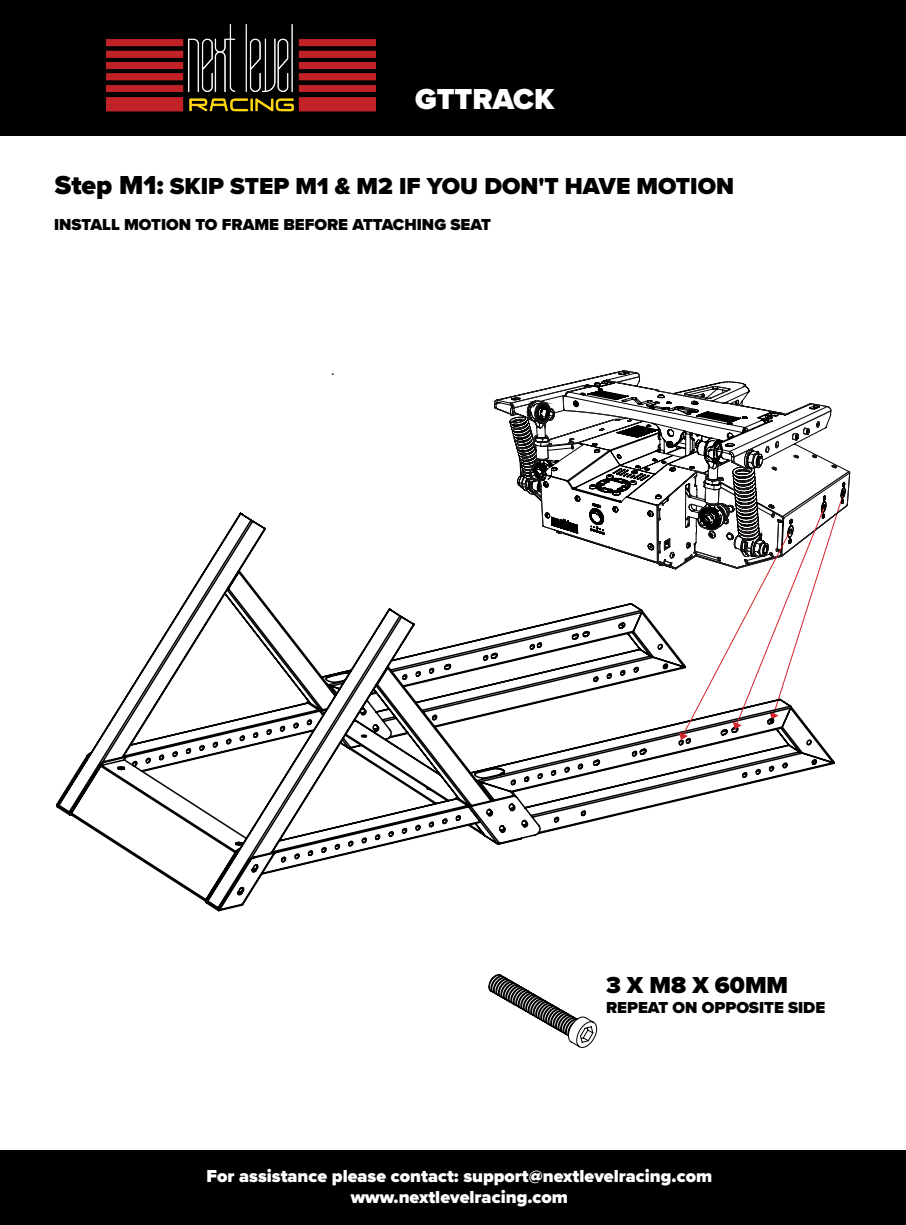
<style>
.page{position:relative;width:906px;height:1225px;background:#fff}
.page>*{position:absolute;margin:0;border:0;box-sizing:border-box;transform-origin:0 0}
.t1{font:900 30px "Proxima Nova";color:#fff}
.t2{font:900 24px "Proxima Nova";color:#000}
.t3{font:900 18px/21.6px "Proxima Nova";color:#fff;text-align:center}
.t4{font:900 16.5px "Proxima Nova";color:#000}
.s1{font-size:27px}
</style>
<div class="page">
<div style="left:0;top:0;width:906px;height:136px;background:#000"></div>
<img style="left:106px;top:24px;width:269px;height:88px">
<div style="left:0;top:1149px;width:906px;height:76px;background:#000"></div>
<svg style="left:488px;top:974px;width:109px;height:74px"></svg>
<svg style="left:56px;top:372px;width:780px;height:540px"></svg>
<svg style="left:677px;top:492px;width:167px;height:250px"></svg>
<h1 class="t1" style="left:415px;top:76px;width:140px">GTTRACK</h1>
<h2 class="t2" style="left:55px;top:168px;width:681px"><span class="s1">Step M1:</span> SKIP STEP M1 &amp; M2 IF YOU DON'T HAVE MOTION</h2>
<p class="t4" style="left:54px;top:212px;width:438px">INSTALL MOTION TO FRAME BEFORE ATTACHING SEAT</p>
<h2 class="t2" style="left:606px;top:967px;width:184px">3 X M8 X 60MM</h2>
<p class="t4" style="left:606px;top:995px;width:221px">REPEAT ON OPPOSITE SIDE</p>
<p class="t3" style="left:206px;top:1164px;width:507px">For assistance please contact: support@nextlevelracing.com www.nextlevelracing.com</p>
</div>
